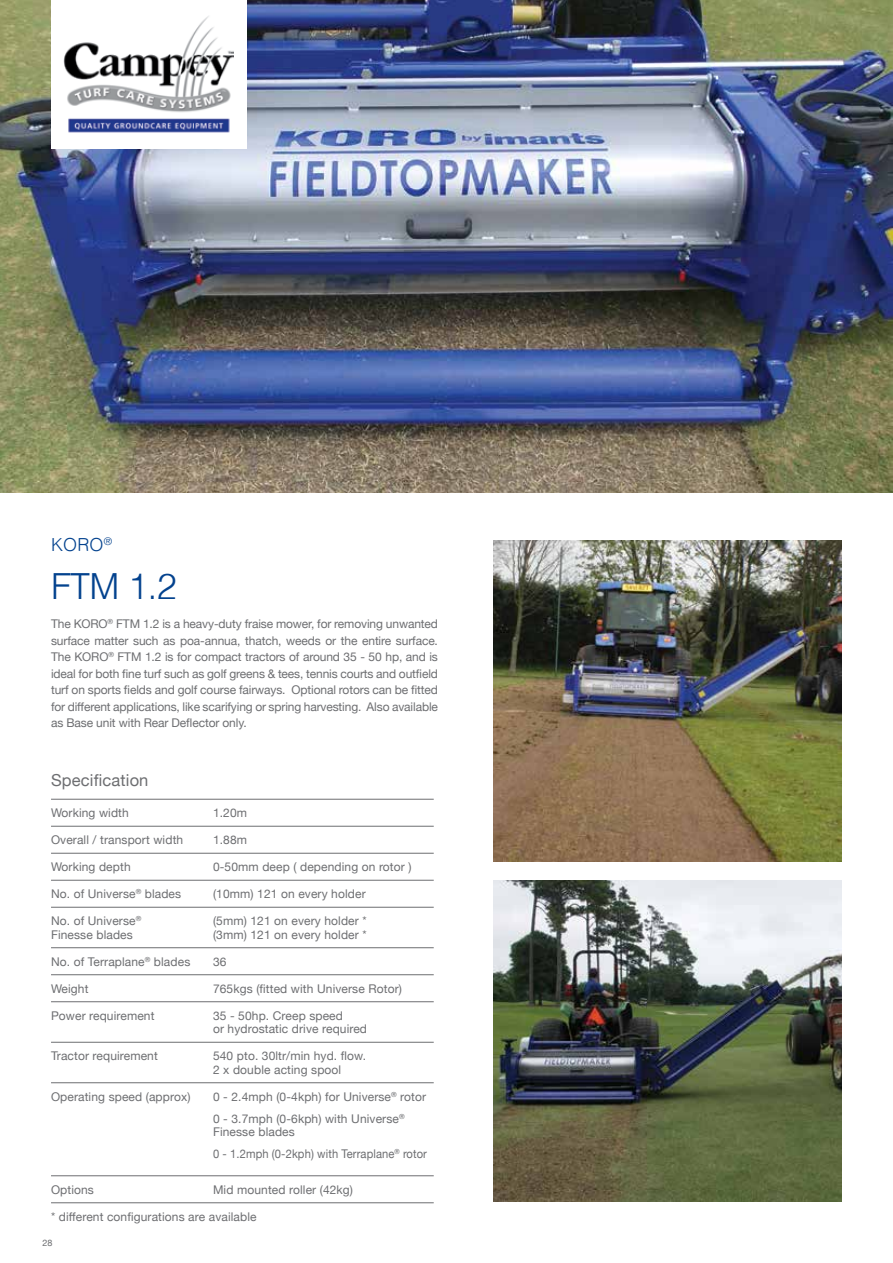
<style>
.page{position:relative;width:893px;height:1263px;background:#fff}
.page>*{position:absolute;margin:0;border:0;box-sizing:border-box;transform-origin:0 0}
.t1{font:300 36px "Helvetica";color:#03428e}
.t2{font:300 18px "Helvetica";color:#03428e}
.t3{font:16.5px "Helvetica Neue";letter-spacing:.01em;color:#6d6e71}
.t4{font:12px/16.5px "Helvetica Neue";letter-spacing:.01em;color:#6d6e71}
.t5{font:9px "Helvetica Neue";color:#6d6e71}
</style>
<div class="page">
<hr style="left:51px;top:799px;width:383px;height:1px;background:#6d6e71">
<hr style="left:51px;top:826px;width:383px;height:1px;background:#6d6e71">
<hr style="left:51px;top:853px;width:383px;height:1px;background:#6d6e71">
<hr style="left:51px;top:880px;width:383px;height:1px;background:#6d6e71">
<hr style="left:51px;top:907px;width:383px;height:1px;background:#6d6e71">
<hr style="left:51px;top:947px;width:383px;height:1px;background:#6d6e71">
<hr style="left:51px;top:974px;width:383px;height:1px;background:#6d6e71">
<hr style="left:51px;top:1001px;width:383px;height:1px;background:#6d6e71">
<hr style="left:51px;top:1042px;width:383px;height:1px;background:#6d6e71">
<hr style="left:51px;top:1082px;width:383px;height:1px;background:#6d6e71">
<hr style="left:51px;top:1175px;width:383px;height:1px;background:#6d6e71">
<hr style="left:51px;top:1202px;width:383px;height:1px;background:#6d6e71">
<img style="left:493px;top:540px;width:349px;height:321px">
<img style="left:493px;top:881px;width:349px;height:321px">
<img style="left:0;top:0;width:893px;height:492px">
<div style="left:51px;top:0;width:196px;height:149px;background:#fff"></div>
<img style="left:64px;top:16px;width:170px;height:117px">
<h2 class="t2" style="left:51px;top:529px;width:63px">KORO<sup>®</sup></h2>
<h1 class="t1" style="left:51px;top:555px;width:127px">FTM 1.2</h1>
<p class="t4" style="left:51px;top:616px;width:388px;text-align:justify">The KORO<sup>®</sup> FTM 1.2 is a heavy-duty fraise mower, for removing unwanted surface matter such as poa-annua, thatch, weeds or the entire surface.<br>The KORO<sup>®</sup> FTM 1.2 is for compact tractors of around 35 - 50 hp, and is ideal for both fine turf such as golf greens &amp; tees, tennis courts and outfield turf on sports fields and golf course fairways. Optional rotors can be fitted for different applications, like scarifying or spring harvesting. Also available as Base unit with Rear Deflector only.</p>
<h3 class="t3" style="left:51px;top:768px;width:99px">Specification</h3>
<p class="t4" style="left:51px;top:805px;width:79px">Working width</p>
<p class="t4" style="left:213px;top:805px;width:36px">1.20m</p>
<p class="t4" style="left:51px;top:832px;width:134px">Overall / transport width</p>
<p class="t4" style="left:213px;top:832px;width:36px">1.88m</p>
<p class="t4" style="left:51px;top:859px;width:81px">Working depth</p>
<p class="t4" style="left:213px;top:859px;width:200px">0-50mm deep ( depending on rotor )</p>
<p class="t4" style="left:51px;top:886px;width:132px">No. of Universe<sup>®</sup> blades</p>
<p class="t4" style="left:213px;top:886px;width:154px">(10mm) 121 on every holder</p>
<p class="t4" style="left:51px;top:913px;width:92px">No. of Universe<sup>®</sup></p>
<p class="t4" style="left:213px;top:913px;width:155px">(5mm) 121 on every holder *</p>
<p class="t4" style="left:51px;top:927px;width:83px">Finesse blades</p>
<p class="t4" style="left:213px;top:927px;width:155px">(3mm) 121 on every holder *</p>
<p class="t4" style="left:51px;top:954px;width:141px">No. of Terraplane<sup>®</sup> blades</p>
<p class="t4" style="left:213px;top:954px;width:15px">36</p>
<p class="t4" style="left:51px;top:981px;width:39px">Weight</p>
<p class="t4" style="left:213px;top:981px;width:190px">765kgs (fitted with Universe Rotor)</p>
<p class="t4" style="left:51px;top:1008px;width:105px">Power requirement</p>
<p class="t4" style="left:213px;top:1009px;width:156px;line-height:13.5px">35 - 50hp. Creep speed<br>or hydrostatic drive required</p>
<p class="t4" style="left:51px;top:1048px;width:108px">Tractor requirement</p>
<p class="t4" style="left:213px;top:1050px;width:155px;line-height:13.5px">540 pto. 30ltr/min hyd. flow.<br>2 x double acting spool</p>
<p class="t4" style="left:51px;top:1089px;width:141px">Operating speed (approx)</p>
<p class="t4" style="left:213px;top:1086px;width:215px;line-height:22px">0 - 2.4mph (0-4kph) for Universe<sup>®</sup> rotor<br>0 - 3.7mph (0-6kph) with Universe<sup>®</sup></p>
<p class="t4" style="left:213px;top:1122px;width:215px;line-height:22px">Finesse blades<br>0 - 1.2mph (0-2kph) with Terraplane<sup>®</sup> rotor</p>
<p class="t4" style="left:51px;top:1182px;width:44px">Options</p>
<p class="t4" style="left:213px;top:1182px;width:142px">Mid mounted roller (42kg)</p>
<p class="t4" style="left:51px;top:1209px;width:207px">* different configurations are available</p>
<p class="t5" style="left:43px;top:1236px;width:12px">28</p>
</div>
